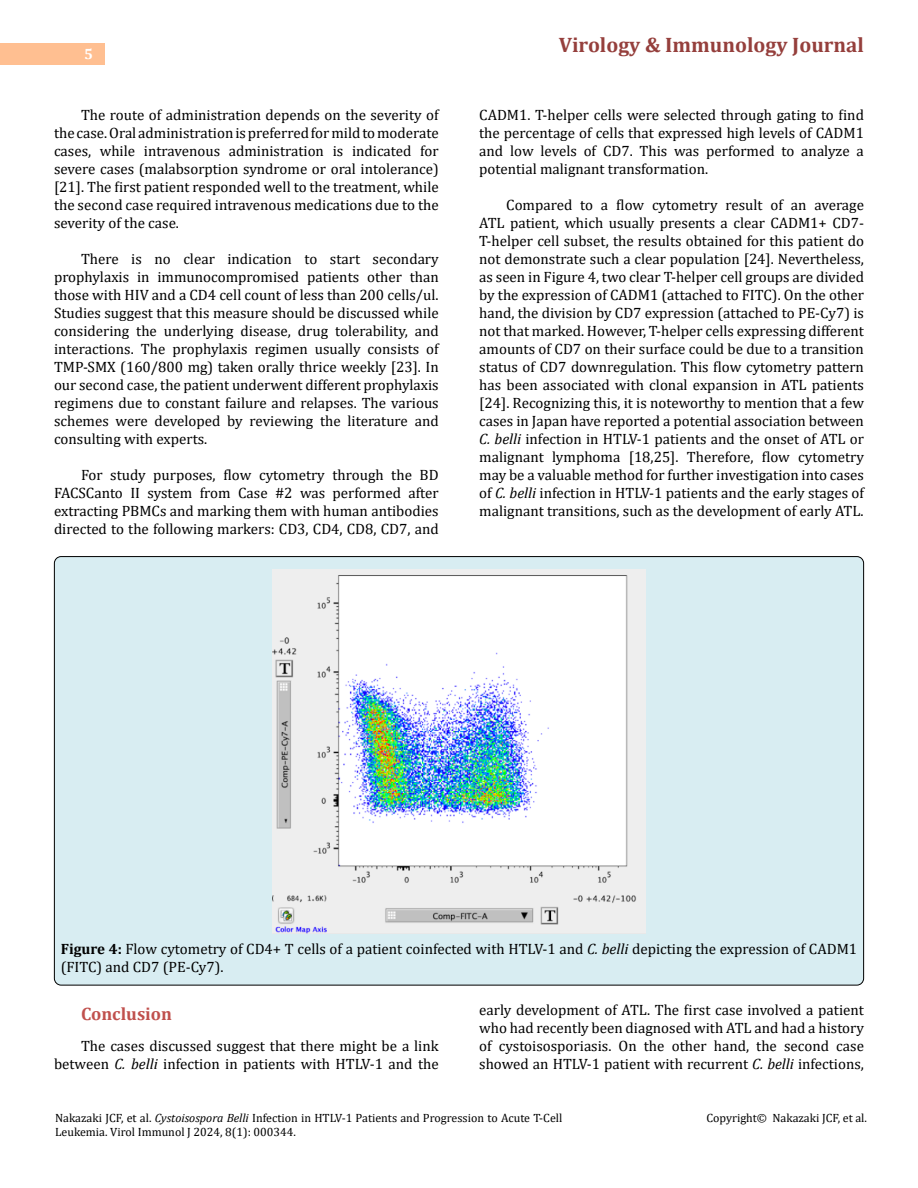
<style>
.page{position:relative;width:918px;height:1188px;background:#fff}
.page>*{position:absolute;margin:0;border:0;box-sizing:border-box;transform-origin:0 0}
.t1{font:700 21px "Cambria";color:#953f3c}
.t2{font:700 18px "Cambria";color:#c0504d}
.t3{font:15px/18px "Cambria";color:#000;text-align:justify}
.t4{font:700 15px "Cambria";color:#fff}
.t5{font:12px/14.4px "Cambria";color:#000}
.s1{font-style:italic}
.s2{font-weight:700}
</style>
<div class="page">
<div style="left:0;top:43px;width:105px;height:21px;background:#ffbf91"></div>
<div style="left:54px;top:557px;width:810px;height:428px;background:#d8edf2;border-radius:7px"></div>
<img style="left:272px;top:570px;width:374px;height:363px">
<p class="t4" style="left:84px;top:44px;width:10px">5</p>
<p class="t3" style="left:54px;top:105px;width:386px;text-indent:27px">The route of administration depends on the severity of the case. Oral administration is preferred for mild to moderate cases, while intravenous administration is indicated for severe cases (malabsorption syndrome or oral intolerance) [21]. The first patient responded well to the treatment, while the second case required intravenous medications due to the severity of the case.</p>
<p class="t3" style="left:54px;top:249px;width:386px;text-indent:27px">There is no clear indication to start secondary prophylaxis in immunocompromised patients other than those with HIV and a CD4 cell count of less than 200 cells/ul.<br>Studies suggest that this measure should be discussed while considering the underlying disease, drug tolerability, and interactions. The prophylaxis regimen usually consists of TMP-SMX (160/800 mg) taken orally thrice weekly [23]. In our second case, the patient underwent different prophylaxis regimens due to constant failure and relapses. The various schemes were developed by reviewing the literature and consulting with experts.</p>
<p class="t3" style="left:54px;top:465px;width:386px;text-indent:27px">For study purposes, flow cytometry through the BD FACSCanto II system from Case #2 was performed after extracting PBMCs and marking them with human antibodies directed to the following markers: CD3, CD4, CD8, CD7, and</p>
<h1 class="t1" style="left:559px;top:30px;width:307px">Virology &amp; Immunology Journal</h1>
<p class="t3" style="left:479px;top:105px;width:386px">CADM1. T-helper cells were selected through gating to find the percentage of cells that expressed high levels of CADM1 and low levels of CD7. This was performed to analyze a potential malignant transformation.</p>
<p class="t3" style="left:479px;top:195px;width:386px;text-indent:27px">Compared to a flow cytometry result of an average ATL patient, which usually presents a clear CADM1+ CD7- T-helper cell subset, the results obtained for this patient do not demonstrate such a clear population [24]. Nevertheless, as seen in Figure 4, two clear T-helper cell groups are divided by the expression of CADM1 (attached to FITC). On the other hand, the division by CD7 expression (attached to PE-Cy7) is not that marked. However, T-helper cells expressing different amounts of CD7 on their surface could be due to a transition status of CD7 downregulation. This flow cytometry pattern has been associated with clonal expansion in ATL patients [24]. Recognizing this, it is noteworthy to mention that a few cases in Japan have reported a potential association between <span class="s1">C. belli</span> infection in HTLV-1 patients and the onset of ATL or malignant lymphoma [18,25]. Therefore, flow cytometry may be a valuable method for further investigation into cases of <span class="s1">C. belli</span> infection in HTLV-1 patients and the early stages of malignant transitions, such as the development of early ATL.</p>
<p class="t3" style="left:61px;top:940px;width:798px"><span class="s2">Figure 4:</span> Flow cytometry of CD4+ T cells of a patient coinfected with HTLV-1 and <span class="s1">C. belli</span> depicting the expression of CADM1 (FITC) and CD7 (PE-Cy7).</p>
<p class="t2" style="left:81px;top:1001px;width:93px">Conclusion</p>
<p class="t3" style="left:54px;top:1037px;width:386px;text-align:right">The cases discussed suggest that there might be a link between <span class="s1">C. belli</span> infection in patients with HTLV-1 and the</p>
<p class="t3" style="left:479px;top:1001px;width:386px">early development of ATL. The first case involved a patient who had recently been diagnosed with ATL and had a history of cystoisosporiasis. On the other hand, the second case showed an HTLV-1 patient with recurrent <span class="s1">C. belli</span> infections,</p>
<p class="t5" style="left:55px;top:1111px;width:509px">Nakazaki JCF, et al. <span class="s1">Cystoisospora Belli</span> Infection in HTLV-1 Patients and Progression to Acute T-Cell<br>Leukemia. Virol Immunol J 2024, 8(1): 000344.</p>
<p class="t5" style="left:706px;top:1111px;width:162px">Copyright© Nakazaki JCF, et al.</p>
</div>
